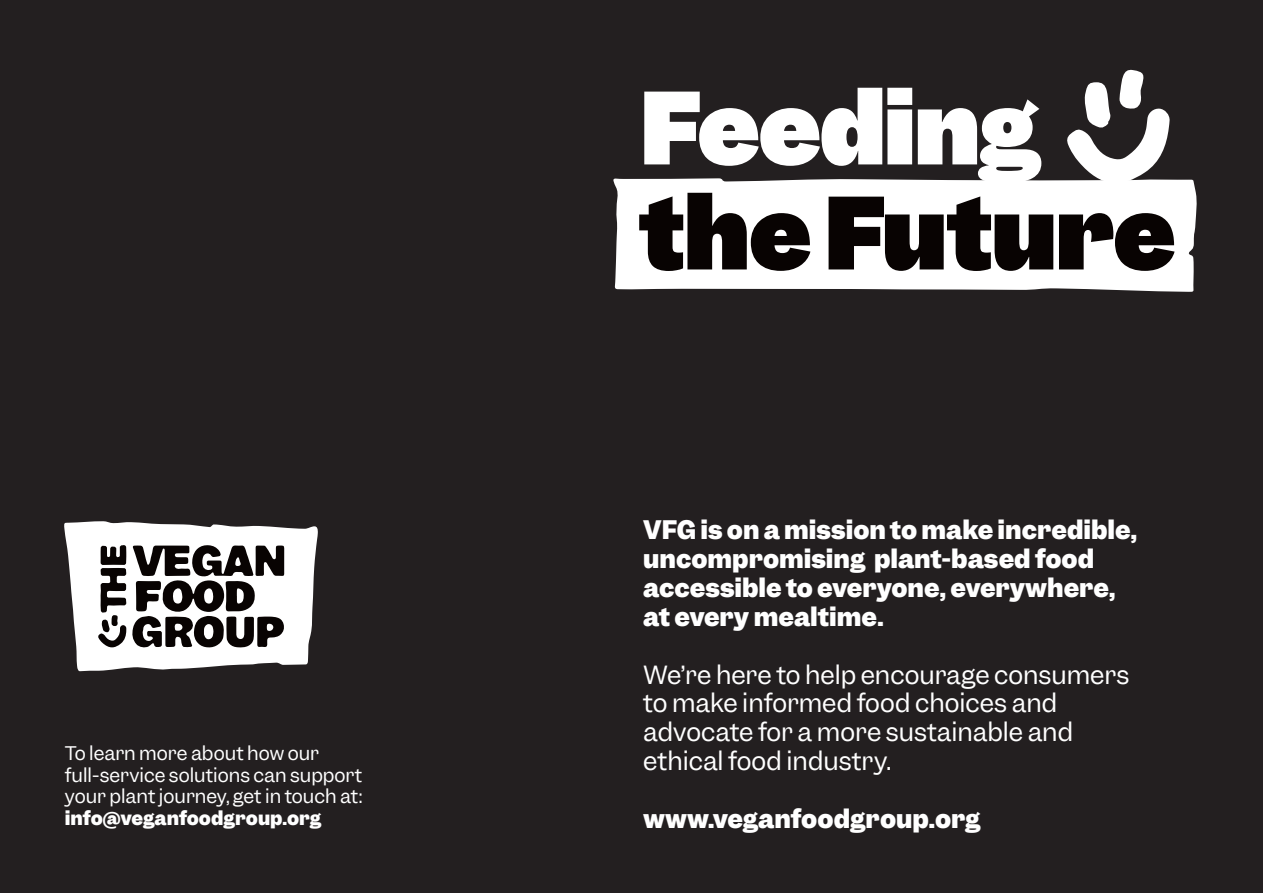
<style>
.page{position:relative;width:1263px;height:893px;background:#231f20}
.page>*{position:absolute;margin:0;border:0;box-sizing:border-box;transform-origin:0 0}
.t1{font:900 94.05px "Garnett";letter-spacing:-.015em;color:#080302}
.t2{font:900 94.05px "Garnett";letter-spacing:-.02em;color:#fff}
.t3{font:700 24px/28.8px "Garnett";color:#fff}
.t4{font:24px/28.8px "Garnett";color:#fff}
.t5{font:18px/21.6px "Garnett";color:#fff}
.s1{font-weight:700}
</style>
<div class="page">
<svg style="left:64px;top:521px;width:254px;height:150px"></svg>
<div style="left:613px;top:178px;width:584px;height:114px;background:#fff"></div>
<svg style="left:1066px;top:69px;width:104px;height:119px"></svg>
<p class="t5" style="left:65px;top:743px;width:299px">To learn more about how our full-service solutions can support your plant journey, get in touch at: <span class="s1">info@veganfoodgroup.org</span></p>
<p class="t2" style="left:640px;top:64px;width:402px">Feeding</p>
<p class="t1" style="left:640px;top:169px;width:537px">the Future</p>
<p class="t3" style="left:643px;top:516px;width:495px">VFG is on a mission to make incredible, uncompromising plant-based food accessible to everyone, everywhere, at every mealtime.</p>
<p class="t4" style="left:643px;top:660px;width:488px">We’re here to help encourage consumers to make informed food choices and advocate for a more sustainable and ethical food industry.</p>
<p class="t3" style="left:643px;top:804px;width:339px">www.veganfoodgroup.org</p>
</div>
